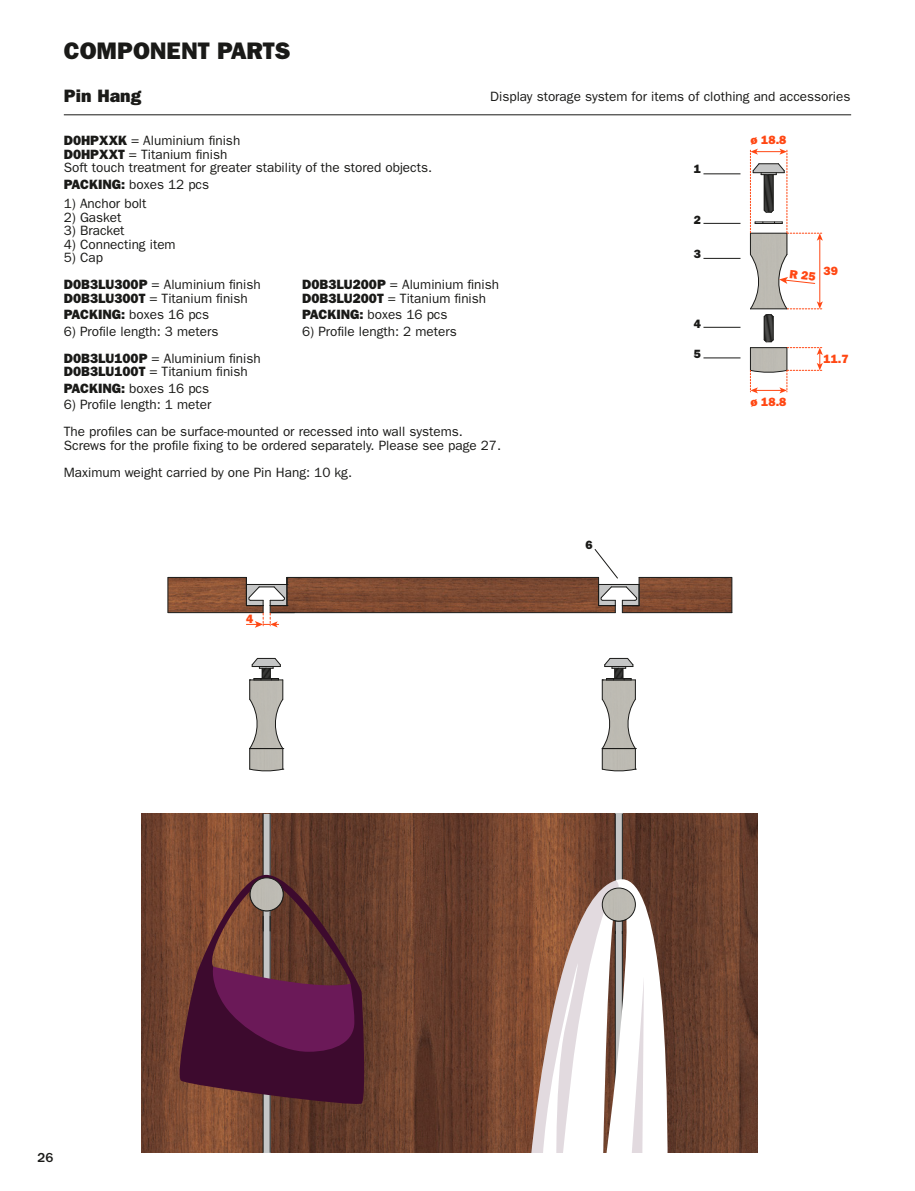
<style>
.page{position:relative;width:915px;height:1191px;background:#fff}
.page>*{position:absolute;margin:0;border:0;box-sizing:border-box;transform-origin:0 0}
.t1{font:24px "ITC Franklin Gothic Std Hvy";color:#1a1a18}
.t2{font:18px "ITC Franklin Gothic Std Hvy";color:#1a1a18}
.t3{font:13.5px/27px "ITC Franklin Gothic Std";color:#1a1a18}
.t4{font:500 13.5px "ITC Franklin Gothic Std";color:#1a1a18}
.t5{font:12px "ITC Franklin Gothic Std Hvy";color:#ff4713}
.t6{font:12px "ITC Franklin Gothic Std Hvy";color:#1a1a18}
.s1{font-family:"ITC Franklin Gothic Std Hvy"}
</style>
<div class="page">
<img style="left:141px;top:814px;width:616px;height:338px">
<div style="left:615px;top:814px;width:7px;height:127px;background:#c5c6c6"></div>
<div style="left:263px;top:814px;width:7px;height:117px;background:#c5c6c6"></div>
<hr style="left:622px;top:814px;width:1px;height:127px;background:#1a1a18">
<hr style="left:615px;top:814px;width:1px;height:127px;background:#1a1a18">
<img style="left:169px;top:578px;width:77px;height:34px">
<img style="left:294px;top:578px;width:299px;height:34px">
<img style="left:639px;top:578px;width:92px;height:34px">
<div style="left:263px;top:921px;width:7px;height:231px;background:#c5c6c6"></div>
<hr style="left:270px;top:916px;width:1px;height:236px;background:#1a1a18">
<hr style="left:263px;top:916px;width:1px;height:236px;background:#1a1a18">
<hr style="left:270px;top:814px;width:1px;height:117px;background:#1a1a18">
<hr style="left:263px;top:814px;width:1px;height:117px;background:#1a1a18">
<hr style="left:270px;top:612px;width:345px;height:1px;background:#1a1a18">
<hr style="left:622px;top:612px;width:109px;height:1px;background:#1a1a18">
<hr style="left:287px;top:577px;width:311px;height:1px;background:#1a1a18">
<hr style="left:639px;top:577px;width:92px;height:1px;background:#1a1a18">
<hr style="left:168px;top:612px;width:95px;height:1px;background:#1a1a18">
<hr style="left:168px;top:577px;width:78px;height:1px;background:#1a1a18">
<svg style="left:249px;top:657px;width:35px;height:114px"></svg>
<svg style="left:601px;top:657px;width:35px;height:114px"></svg>
<hr style="left:168px;top:578px;width:1px;height:34px;background:#1a1a18">
<hr style="left:731px;top:578px;width:1px;height:34px;background:#1a1a18">
<svg style="left:246px;top:577px;width:48px;height:51px"></svg>
<svg style="left:520px;top:863px;width:177px;height:289px"></svg>
<svg style="left:520px;top:880px;width:123px;height:272px"></svg>
<img style="left:602px;top:888px;width:33px;height:33px;border-radius:17px">
<div style="left:601px;top:887px;width:34px;height:34px;border:1px solid #1a1a18;border-radius:50%"></div>
<svg style="left:174px;top:875px;width:193px;height:232px;background:#5f3030"></svg>
<svg style="left:209px;top:966px;width:145px;height:85px;background:#611b49"></svg>
<img style="left:250px;top:877px;width:33px;height:34px;border-radius:17px">
<div style="left:250px;top:877px;width:33px;height:34px;border:1px solid #1a1a18;border-radius:50%"></div>
<hr style="left:703px;top:173px;width:37px;height:1px;background:#1a1a18">
<hr style="left:703px;top:223px;width:37px;height:1px;background:#1a1a18">
<hr style="left:703px;top:258px;width:37px;height:1px;background:#1a1a18">
<hr style="left:703px;top:327px;width:37px;height:1px;background:#1a1a18">
<hr style="left:703px;top:357px;width:37px;height:1px;background:#1a1a18">
<svg style="left:593px;top:549px;width:46px;height:63px"></svg>
<hr style="left:64px;top:114px;width:786px;height:1px;background:#1a1a18">
<svg style="left:749px;top:149px;width:73px;height:244px"></svg>
<h1 class="t1" style="left:64px;top:37px;width:228px">COMPONENT PARTS</h1>
<h2 class="t2" style="left:64px;top:85px;width:79px">Pin Hang</h2>
<p class="t3" style="left:64px;top:134px;width:370px;line-height:13.5px"><span class="s1">D0HPXXK</span> = Aluminium finish<br><span class="s1">D0HPXXT</span> = Titanium finish<br>Soft touch treatment for greater stability of the stored objects.</p>
<p class="t3" style="left:64px;top:171px;width:147px"><span class="s1">PACKING:</span> boxes 12 pcs</p>
<p class="t3" style="left:64px;top:190px;width:84px">1) Anchor bolt</p>
<p class="t3" style="left:64px;top:204px;width:59px">2) Gasket</p>
<p class="t3" style="left:64px;top:217px;width:62px">3) Bracket</p>
<p class="t3" style="left:64px;top:231px;width:113px">4) Connecting item</p>
<p class="t3" style="left:64px;top:244px;width:198px">5) Cap<br><span class="s1">D0B3LU300P</span> = Aluminium finish</p>
<p class="t3" style="left:64px;top:290px;width:185px;line-height:16.5px"><span class="s1">D0B3LU300T</span> = Titanium finish<br><span class="s1">PACKING:</span> boxes 16 pcs</p>
<p class="t3" style="left:64px;top:318px;width:198px">6) Profile length: 3 meters<br><span class="s1">D0B3LU100P</span> = Aluminium finish</p>
<p class="t3" style="left:64px;top:364px;width:185px;line-height:16.5px"><span class="s1">D0B3LU100T</span> = Titanium finish<br><span class="s1">PACKING:</span> boxes 16 pcs</p>
<p class="t3" style="left:64px;top:391px;width:400px">6) Profile length: 1 meter<br>The profiles can be surface-mounted or recessed into wall systems.</p>
<p class="t3" style="left:64px;top:432px;width:438px">Screws for the profile fixing to be ordered separately. Please see page 27.<br>Maximum weight carried by one Pin Hang: 10 kg.</p>
<p class="t3" style="left:490px;top:83px;width:361px">Display storage system for items of clothing and accessories</p>
<p class="t5" style="left:750px;top:133px;width:37px">ø 18.8</p>
<p class="t6" style="left:693px;top:162px;width:9px">1</p>
<p class="t6" style="left:693px;top:213px;width:9px">2</p>
<p class="t6" style="left:693px;top:247px;width:9px">3</p>
<p class="t5" style="left:823px;top:263px;width:16px">39</p>
<p class="t3" style="left:302px;top:278px;width:198px;line-height:13.5px"><span class="s1">D0B3LU200P</span> = Aluminium finish<br><span class="s1">D0B3LU200T</span> = Titanium finish</p>
<p class="t3" style="left:302px;top:301px;width:147px"><span class="s1">PACKING:</span> boxes 16 pcs</p>
<p class="t3" style="left:302px;top:318px;width:156px">6) Profile length: 2 meters</p>
<p class="t6" style="left:693px;top:316px;width:9px">4</p>
<p class="t6" style="left:693px;top:346px;width:9px">5</p>
<p class="t5" style="left:823px;top:351px;width:27px">11.7</p>
<p class="t5" style="left:750px;top:395px;width:37px">ø 18.8</p>
<p class="t5" style="left:246px;top:611px;width:9px">4</p>
<p class="t6" style="left:585px;top:537px;width:9px">6</p>
<p class="t4" style="left:38px;top:1150px;width:17px">26</p>
</div>
